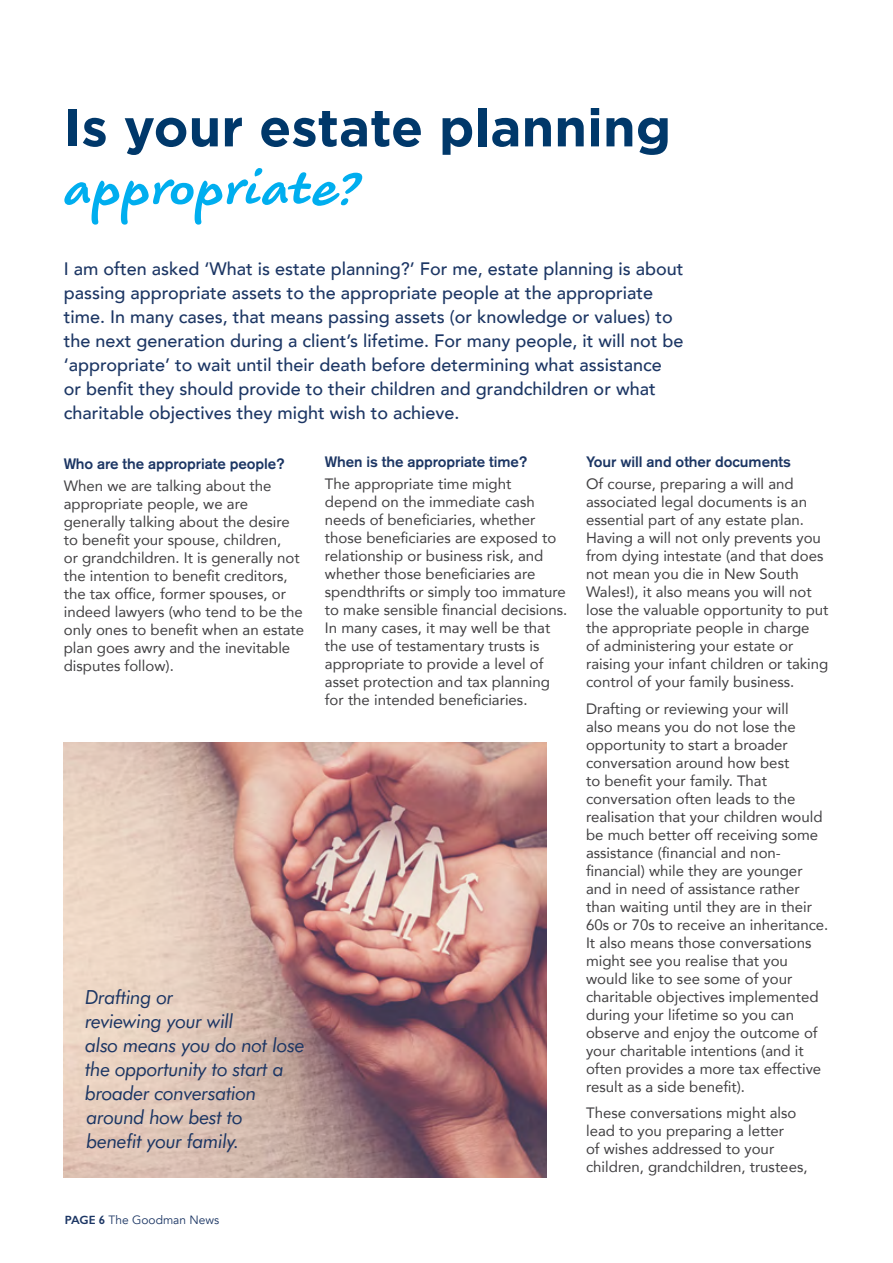
<style>
.page{position:relative;width:893px;height:1263px;background:#fff}
.page>*{position:absolute;margin:0;border:0;box-sizing:border-box;transform-origin:0 0}
.t1{font:italic 700 59.1px "Koorkin Pro";color:#00aeef}
.t2{font:700 52.65px "Gotham";color:#00386a}
.t3{font:italic 19.5px/24px "Futura BT";letter-spacing:-.02em;color:#1c3664}
.t4{font:500 18px/24px "Avenir";color:#1c3664}
.t5{font:15px/18px "Avenir";color:#414042}
.t6{font:500 15px "Akzidenz Grotesk BE";letter-spacing:-.005em;color:#1c3664}
.t7{font:12px "Avenir";color:#1c3664}
.s1{font-family:"Gill Sans";font-weight:600}
</style>
<div class="page">
<img style="left:64px;top:742px;width:482px;height:436px">
<h2 class="t2" style="left:64px;top:97px;width:609px">Is your estate planning</h2>
<h1 class="t1" style="left:64px;top:147px;width:296px">appropriate?</h1>
<p class="t4" style="left:64px;top:256px;width:621px">I am often asked ‘What is estate planning?’ For me, estate planning is about passing appropriate assets to the appropriate people at the appropriate time. In many cases, that means passing assets (or knowledge or values) to the next generation during a client’s lifetime. For many people, it will not be ‘appropriate’ to wait until their death before determining what assistance or benfit they should provide to their children and grandchildren or what charitable objectives they might wish to achieve.</p>
<p class="t6" style="left:64px;top:455px;width:222px">Who are the appropriate people?</p>
<p class="t5" style="left:64px;top:477px;width:242px">When we are talking about the appropriate people, we are generally talking about the desire to benefit your spouse, children,<br>or grandchildren. It is generally not the intention to benefit creditors, the tax office, former spouses, or indeed lawyers (who tend to be the only ones to benefit when an estate plan goes awry and the inevitable disputes follow).</p>
<p class="t6" style="left:325px;top:452px;width:204px">When is the appropriate time?</p>
<p class="t5" style="left:325px;top:474px;width:244px">The appropriate time might depend on the immediate cash needs of beneficiaries, whether those beneficiaries are exposed to relationship or business risk, and whether those beneficiaries are spendthrifts or simply too immature to make sensible financial decisions.<br>In many cases, it may well be that the use of testamentary trusts is appropriate to provide a level of asset protection and tax planning for the intended beneficiaries.</p>
<p class="t6" style="left:586px;top:452px;width:206px">Your will and other documents</p>
<p class="t5" style="left:586px;top:474px;width:244px">Of course, preparing a will and associated legal documents is an essential part of any estate plan.<br>Having a will not only prevents you from dying intestate (and that does not mean you die in New South Wales!), it also means you will not lose the valuable opportunity to put the appropriate people in charge<br>of administering your estate or raising your infant children or taking control of your family business.</p>
<p class="t5" style="left:586px;top:699px;width:244px">Drafting or reviewing your will<br>also means you do not lose the opportunity to start a broader conversation around how best<br>to benefit your family. That conversation often leads to the realisation that your children would be much better off receiving some assistance (financial and non&shy;financial) while they are younger and in need of assistance rather than waiting until they are in their<br>60s or 70s to receive an inheritance.<br>It also means those conversations might see you realise that you would like to see some of your charitable objectives implemented during your lifetime so you can observe and enjoy the outcome of your charitable intentions (and it often provides a more tax effective result as a side benefit).</p>
<p class="t5" style="left:586px;top:1103px;width:223px">These conversations might also lead to you preparing a letter<br>of wishes addressed to your children, grandchildren, trustees,</p>
<h3 class="t3" style="left:85px;top:985px;width:221px">Drafting or<br>reviewing your will<br>also means you do not lose the opportunity to start a broader conversation around how best to<br>benefit your family.</h3>
<p class="t7" style="left:65px;top:1213px;width:156px"><span class="s1">PAGE 6</span> The Goodman News</p>
</div>
